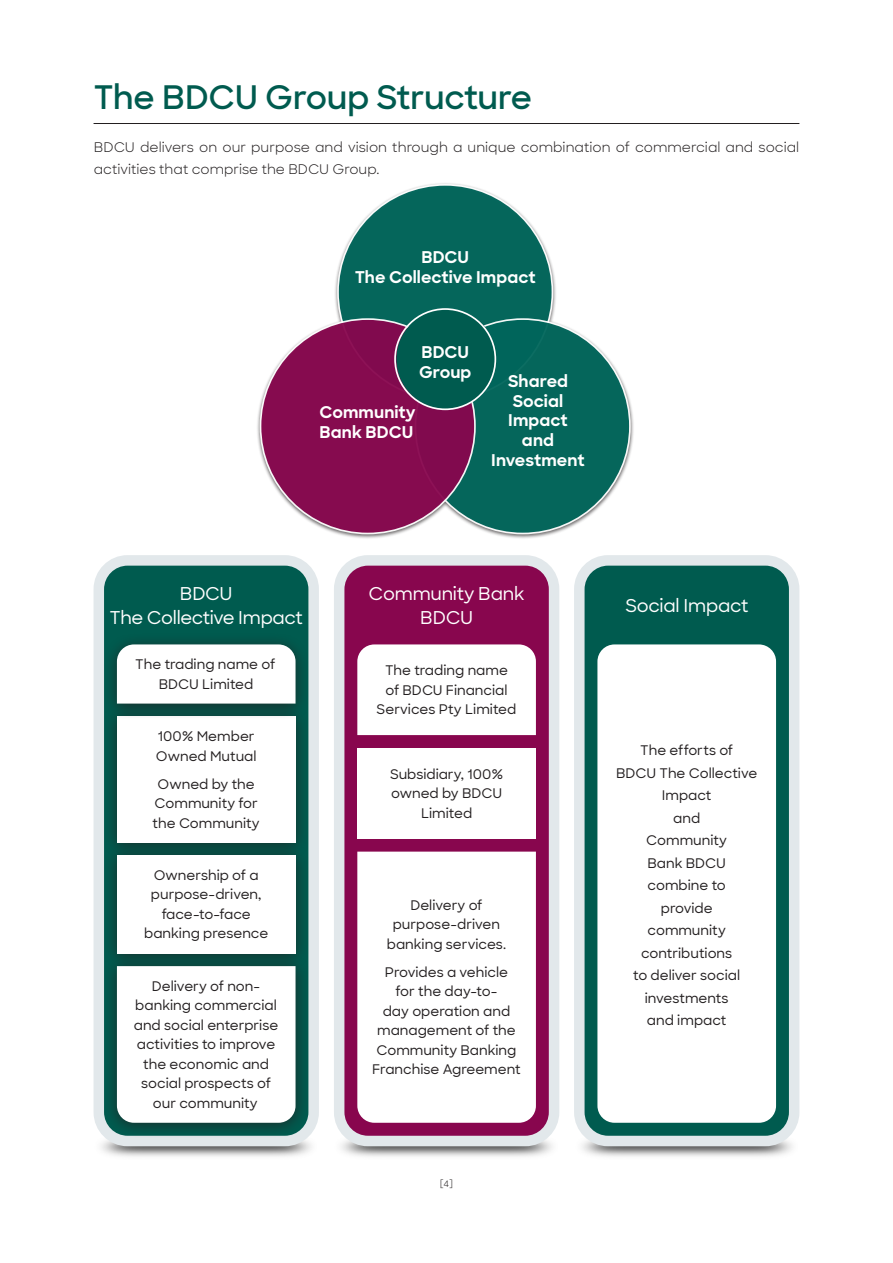
<style>
.page{position:relative;width:893px;height:1263px;background:#fff}
.page>*{position:absolute;margin:0;border:0;box-sizing:border-box;transform-origin:0 0}
.t1{font:600 33px "Sharp Sans";letter-spacing:-.01em;color:#005b4f}
.t2{font:500 18px/24px "Sharp Sans";letter-spacing:-.015em;color:#fff;text-align:center}
.t3{font:700 16.5px/19.8px "Sharp Sans";color:#fff;text-align:center}
.t4{font:500 13.5px/19.5px "Sharp Sans";color:#231f20;text-align:center}
.t5{font:13.5px/22.5px "Sharp Sans";color:#231f20}
.t6{font:9px "Sharp Sans";color:#231f20}
</style>
<div class="page">
<div style="left:256px;top:182px;width:378px;height:358px;background:#231f20;opacity:.7"></div>
<div style="left:337px;top:184px;width:216px;height:216px;background:#00665b;border:2px solid #fff;border-radius:50%"></div>
<div style="left:415px;top:318px;width:216px;height:216px;background:#00665b;border:2px solid #fff;border-radius:50%"></div>
<div style="left:260px;top:318px;width:216px;height:216px;background:#88064e;border:2px solid #fff;border-radius:50%"></div>
<div style="left:396px;top:309px;width:101px;height:100px;background:#005b4f;border-radius:50%"></div>
<div style="left:394px;top:308px;width:102px;height:102px;border:2px solid #fff;border-radius:50%"></div>
<div style="left:579px;top:560px;width:215px;height:581px;background:#005b4f;border-radius:29px"></div>
<div style="left:574px;top:555px;width:225px;height:591px;border:10px solid #e2e8eb;border-radius:29px"></div>
<div style="left:597px;top:644px;width:179px;height:479px;background:#fff;border-radius:17px"></div>
<div style="left:99px;top:560px;width:215px;height:581px;background:#005b4f;border-radius:29px"></div>
<div style="left:94px;top:555px;width:225px;height:591px;border:10px solid #e2e8eb;border-radius:29px"></div>
<div style="left:103px;top:704px;width:207px;height:154px;background:#231f20;opacity:.75"></div>
<div style="left:117px;top:716px;width:179px;height:126px;background:#fff"></div>
<div style="left:103px;top:632px;width:207px;height:88px;background:#231f20;opacity:.75"></div>
<div style="left:117px;top:644px;width:179px;height:59px;background:#fff"></div>
<div style="left:103px;top:843px;width:207px;height:126px;background:#231f20;opacity:.75"></div>
<div style="left:117px;top:855px;width:179px;height:98px;background:#fff"></div>
<div style="left:103px;top:954px;width:207px;height:185px;background:#231f20;opacity:.75"></div>
<div style="left:117px;top:966px;width:179px;height:157px;background:#fff"></div>
<div style="left:339px;top:560px;width:215px;height:581px;background:#88064e;border-radius:29px"></div>
<div style="left:334px;top:555px;width:225px;height:591px;border:10px solid #e2e8eb;border-radius:29px"></div>
<div style="left:357px;top:644px;width:179px;height:91px;background:#fff"></div>
<div style="left:357px;top:748px;width:179px;height:91px;background:#fff"></div>
<div style="left:357px;top:852px;width:179px;height:271px;background:#fff"></div>
<hr style="left:94px;top:123px;width:705px;height:1px;background:#231f20">
<h1 class="t1" style="left:94px;top:73px;width:440px">The BDCU Group Structure</h1>
<p class="t5" style="left:94px;top:135px;width:707px">BDCU delivers on our purpose and vision through a unique combination of commercial and social activities that comprise the BDCU Group.</p>
<p class="t3" style="left:355px;top:246px;width:182px">BDCU<br>The Collective Impact</p>
<p class="t3" style="left:419px;top:341px;width:54px;text-align:left">BDCU<br>Group</p>
<p class="t3" style="left:319px;top:402px;width:98px;text-align:left">Community<br>Bank BDCU</p>
<p class="t3" style="left:491px;top:370px;width:95px">Shared<br>Social<br>Impact and<br>Investment</p>
<h2 class="t2" style="left:110px;top:580px;width:195px">BDCU<br>The Collective Impact</h2>
<p class="t4" style="left:135px;top:654px;width:142px">The trading name of<br>BDCU Limited</p>
<p class="t4" style="left:156px;top:726px;width:102px;text-align:left">100% Member<br>Owned Mutual</p>
<p class="t4" style="left:153px;top:773px;width:109px">Owned by the<br>Community for the Community</p>
<p class="t4" style="left:144px;top:865px;width:126px">Ownership of a purpose-driven, face-to-face banking presence</p>
<p class="t4" style="left:134px;top:975px;width:146px">Delivery of non&shy;banking commercial and social enterprise activities to improve the economic and social prospects of our community</p>
<h2 class="t2" style="left:369px;top:580px;width:158px">Community Bank<br>BDCU</h2>
<p class="t4" style="left:377px;top:660px;width:141px">The trading name of BDCU Financial<br>Services Pty Limited</p>
<p class="t4" style="left:390px;top:763px;width:115px">Subsidiary, 100% owned by BDCU<br>Limited</p>
<p class="t4" style="left:387px;top:894px;width:121px">Delivery of purpose-driven banking services.</p>
<p class="t4" style="left:372px;top:961px;width:150px">Provides a vehicle<br>for the day-to-<br>day operation and management of the<br>Community Banking<br>Franchise Agreement</p>
<p class="t6" style="left:440px;top:1176px;width:14px">[4]</p>
<h2 class="t2" style="left:625px;top:592px;width:125px">Social Impact</h2>
<p class="t4" style="left:616px;top:739px;width:143px;line-height:22.5px">The efforts of<br>BDCU The Collective<br>Impact<br>and<br>Community<br>Bank BDCU combine to<br>provide<br>community contributions<br>to deliver social investments<br>and impact</p>
</div>
